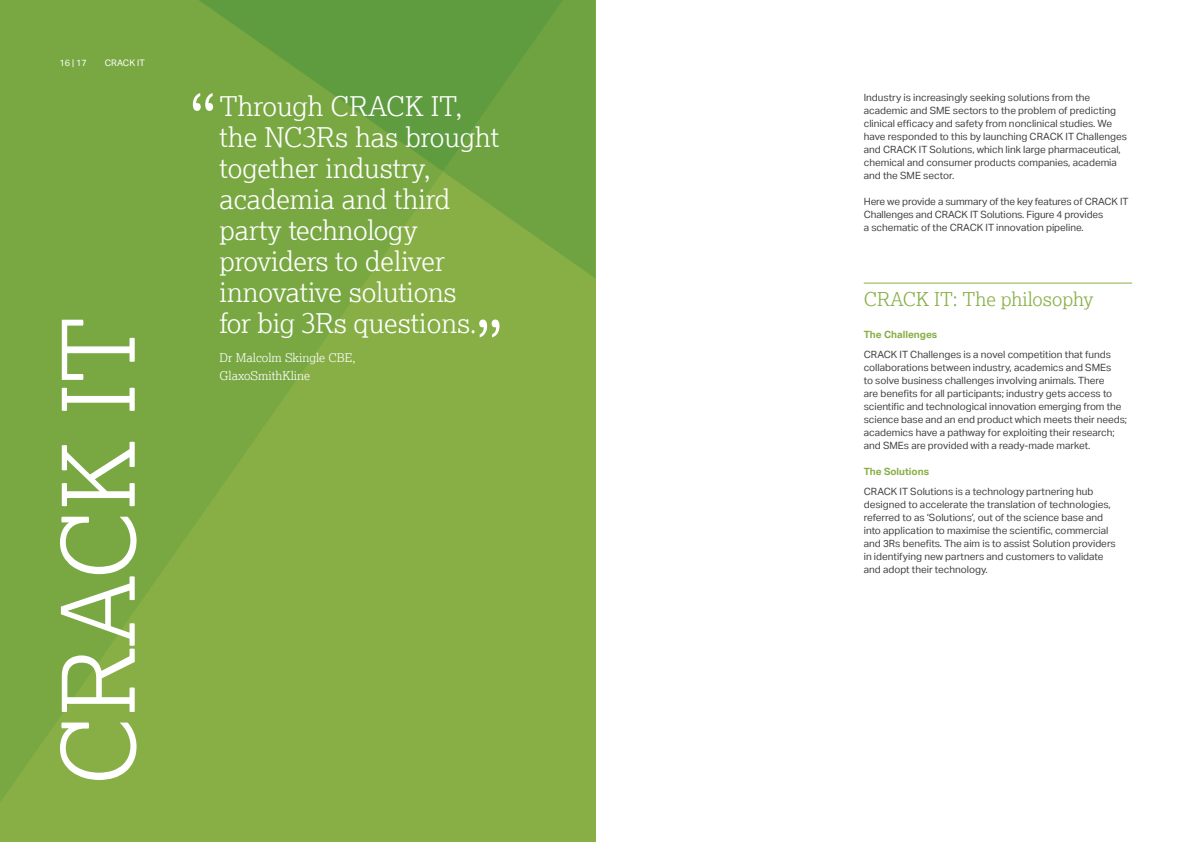
<style>
.page{position:relative;width:1191px;height:842px;background:#fff}
.page>*{position:absolute;margin:0;border:0;box-sizing:border-box;transform-origin:0 0}
.t1{font:300 100px "NC3 Rs Lexia";color:#fff}
.t2{font:300 68.1px "NC3 Rs Lexia";color:#fff}
.t3{font:300 27px/31px "NC3 Rs Lexia";color:#fff}
.t4{font:300 19px "NC3 Rs Lexia";color:#87af46}
.t5{font:300 12px/18px "NC3 Rs Lexia";color:#fff}
.t6{font:10px/13px "Aktiv Grotesk";color:#434241}
.t7{font:9px "Aktiv Grotesk";color:#fff}
.s1{font-weight:700;color:#87af46}
</style>
<div class="page">
<div style="left:0;top:0;width:595px;height:842px;background:#87af46"></div>
<svg style="left:0;top:0;width:443px;height:802px;fill:#79a843"></svg>
<svg style="left:443px;top:0;width:152px;height:278px;fill:#6fa341"></svg>
<svg style="left:198px;top:0;width:365px;height:171px"></svg>
<hr style="left:863px;top:283px;width:269px;height:1px;background:#87af46">
<p class="t7" style="left:60px;top:57px;width:29px">16 | 17</p>
<p class="t7" style="left:105px;top:57px;width:41px">CRACK IT</p>
<p class="t1" style="left:35px;top:786px;width:471px;rotate:-90deg">CRACK IT</p>
<p class="t2" style="left:188px;top:76px;width:31px">“</p>
<p class="t3" style="left:220px;top:90px;width:281px">Through CRACK IT, the NC3Rs has brought together industry, academia and third party technology providers to deliver innovative solutions<br>for big 3Rs questions.</p>
<p class="t5" style="left:220px;top:348px;width:137px">Dr Malcolm Skingle CBE,<br>GlaxoSmithKline</p>
<p class="t2" style="left:474px;top:303px;width:31px">”</p>
<p class="t6" style="left:863px;top:91px;width:265px">Industry is increasingly seeking solutions from the academic and SME sectors to the problem of predicting clinical efficacy and safety from nonclinical studies. We have responded to this by launching CRACK IT Challenges and CRACK IT Solutions, which link large pharmaceutical, chemical and consumer products companies, academia and the SME sector.</p>
<p class="t6" style="left:863px;top:195px;width:266px">Here we provide a summary of the key features of CRACK IT<br>Challenges and CRACK IT Solutions. Figure 4 provides<br>a schematic of the CRACK IT innovation pipeline.</p>
<p class="t4" style="left:863px;top:287px;width:231px">CRACK IT: The philosophy</p>
<p class="t6" style="left:863px;top:324px;width:249px;line-height:20.1px"><span class="s1">The Challenges<br></span>CRACK IT Challenges is a novel competition that funds</p>
<p class="t6" style="left:863px;top:361px;width:265px">collaborations between industry, academics and SMEs<br>to solve business challenges involving animals. There<br>are benefits for all participants; industry gets access to scientific and technological innovation emerging from the science base and an end product which meets their needs; academics have a pathway for exploiting their research; and SMEs are provided with a ready-made market.</p>
<p class="t6" style="left:863px;top:461px;width:231px;line-height:20.1px"><span class="s1">The Solutions<br></span>CRACK IT Solutions is a technology partnering hub</p>
<p class="t6" style="left:863px;top:498px;width:253px">designed to accelerate the translation of technologies, referred to as ‘Solutions’, out of the science base and into application to maximise the scientific, commercial and 3Rs benefits. The aim is to assist Solution providers in identifying new partners and customers to validate and adopt their technology.</p>
</div>
